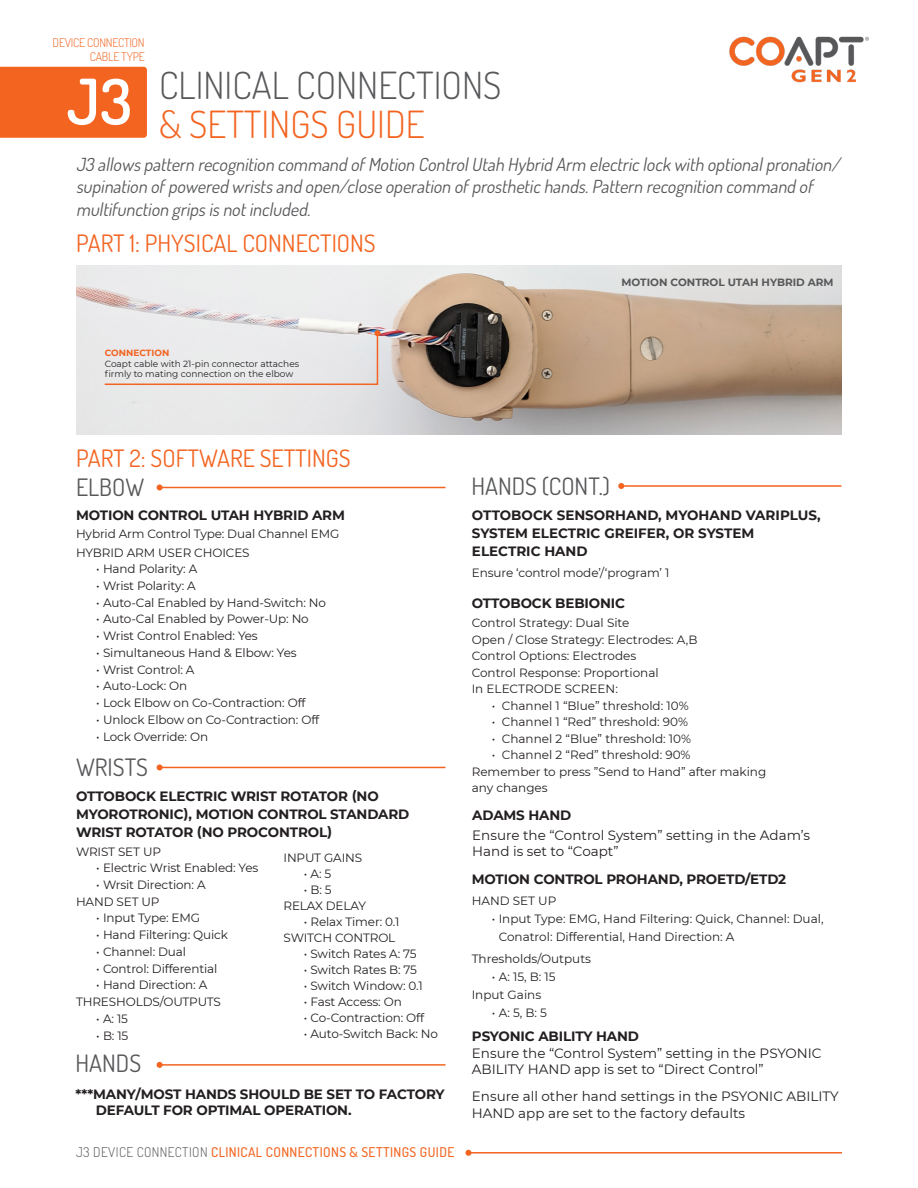
<style>
.page{position:relative;width:918px;height:1188px;background:#fff}
.page>*{position:absolute;margin:0;border:0;box-sizing:border-box;transform-origin:0 0}
.t1{font:600 63px "Dosis";color:#fff}
.t2{font:300 37.5px "Dosis";color:#57585a}
.t3{font:300 37.5px "Dosis";color:#f36421}
.t4{font:24px "Dosis";color:#f36421}
.t5{font:24px "Dosis";color:#57585a}
.t6{font:italic 18px/22.5px "Dosis";color:#57585a}
.t7{font:700 13.5px/18px "Montserrat";letter-spacing:-.01em;color:#231f20}
.t8{font:13.5px/16.5px "Montserrat";color:#231f20}
.t9{font:500 13.5px "Dosis";letter-spacing:.03em;color:#f36421}
.t10{font:12px/16.5px "Montserrat";letter-spacing:-.01em;color:#231f20}
.t11{font:300 12px/14.4px "Dosis";letter-spacing:-.02em;color:#f36421;text-align:right}
.t12{font:700 10.5px "Montserrat";color:#57585a}
.t13{font:9px/10.5px "Montserrat";color:#231f20}
.t14{font:700 9px "Montserrat";color:#f36421}
.s1{font-weight:300;color:#57585a}
</style>
<div class="page">
<img style="left:729px;top:36px;width:140px;height:47px">
<div style="left:0;top:67px;width:147px;height:71px;background:#f36421"></div>
<hr style="left:160px;top:767px;width:286px;height:1px;background:#f36421">
<svg style="left:157px;top:764px;width:6px;height:6px"></svg>
<hr style="left:160px;top:487px;width:286px;height:1px;background:#f36421">
<svg style="left:157px;top:484px;width:6px;height:6px"></svg>
<img style="left:76px;top:266px;width:766px;height:168px">
<svg style="left:103px;top:330px;width:277px;height:56px;background:#e8e3e3"></svg>
<hr style="left:468px;top:1152px;width:374px;height:2px;background:#f36421">
<svg style="left:465px;top:1150px;width:6px;height:6px"></svg>
<hr style="left:160px;top:1064px;width:286px;height:2px;background:#f36421">
<svg style="left:157px;top:1062px;width:6px;height:6px"></svg>
<hr style="left:621px;top:485px;width:220px;height:2px;background:#f36421">
<svg style="left:618px;top:483px;width:6px;height:6px"></svg>
<p class="t11" style="left:53px;top:35px;width:94px">DEVICE CONNECTION<br>CABLE TYPE</p>
<p class="t1" style="left:67px;top:61px;width:67px">J3</p>
<p class="t2" style="left:159px;top:60px;width:344px">CLINICAL CONNECTIONS</p>
<p class="t3" style="left:159px;top:99px;width:267px">&amp; SETTINGS GUIDE</p>
<p class="t6" style="left:76px;top:152px;width:769px">J3 allowspattern recognition command ofMotion ControlUtah Hybrid Arm electriclock with optionalpronation/ supination ofpowered wristsand open/close operation ofprosthetichands.Pattern recognition command of multifunction gripsisnotincluded.</p>
<p class="t4" style="left:76px;top:228px;width:301px">PART 1: PHYSICAL CONNECTIONS</p>
<p class="t14" style="left:105px;top:346px;width:66px">CONNECTION</p>
<p class="t13" style="left:105px;top:358px;width:196px">Coapt cable with 21-pin connector attaches firmly to mating connection on the elbow</p>
<p class="t12" style="left:621px;top:275px;width:214px">MOTION CONTROL UTAH HYBRID ARM</p>
<p class="t4" style="left:76px;top:442px;width:276px">PART 2: SOFTWARE SETTINGS</p>
<p class="t5" style="left:76px;top:472px;width:70px">ELBOW</p>
<p class="t7" style="left:76px;top:506px;width:270px">MOTION CONTROL UTAH HYBRID ARM</p>
<p class="t10" style="left:76px;top:525px;width:265px">Hybrid Arm Control Type: Dual Channel EMG</p>
<p class="t10" style="left:76px;top:544px;width:175px">HYBRID ARM USER CHOICES</p>
<p class="t10" style="left:96px;top:560px;width:103px">• Hand Polarity: A</p>
<p class="t10" style="left:96px;top:577px;width:101px">• Wrist Polarity: A</p>
<p class="t10" style="left:96px;top:594px;width:231px">• Auto-Cal Enabled by Hand-Switch: No</p>
<p class="t10" style="left:96px;top:611px;width:214px">• Auto-Cal Enabled by Power-Up: No</p>
<p class="t10" style="left:96px;top:627px;width:163px">• Wrist Control Enabled: Yes</p>
<p class="t10" style="left:96px;top:644px;width:202px">• Simultaneous Hand &amp; Elbow: Yes</p>
<p class="t10" style="left:96px;top:661px;width:100px">• Wrist Control: A</p>
<p class="t10" style="left:96px;top:678px;width:92px">• Auto-Lock: On</p>
<p class="t10" style="left:96px;top:694px;width:211px">• Lock Elbow on Co-Contraction: Off</p>
<p class="t10" style="left:96px;top:711px;width:225px">• Unlock Elbow on Co-Contraction: Off</p>
<p class="t10" style="left:96px;top:728px;width:113px">• Lock Override: On</p>
<p class="t5" style="left:76px;top:752px;width:73px">WRISTS</p>
<p class="t7" style="left:76px;top:787px;width:335px">OTTOBOCK ELECTRIC WRIST ROTATOR (NO<br>MYOROTRONIC), MOTION CONTROL STANDARD<br>WRIST ROTATOR (NO PROCONTROL)</p>
<p class="t10" style="left:76px;top:843px;width:86px">WRIST SET UP</p>
<p class="t10" style="left:96px;top:859px;width:164px">• Electric Wrist Enabled: Yes</p>
<p class="t10" style="left:96px;top:876px;width:111px">• Wrsit Direction: A</p>
<p class="t10" style="left:76px;top:893px;width:85px">HAND SET UP</p>
<p class="t10" style="left:96px;top:910px;width:105px">• Input Type: EMG</p>
<p class="t10" style="left:96px;top:926px;width:133px">• Hand Filtering: Quick</p>
<p class="t10" style="left:96px;top:943px;width:91px">• Channel: Dual</p>
<p class="t10" style="left:96px;top:960px;width:123px">• Control: Differential</p>
<p class="t10" style="left:96px;top:977px;width:113px">• Hand Direction: A</p>
<p class="t10" style="left:76px;top:993px;width:146px">THRESHOLDS/OUTPUTS</p>
<p class="t10" style="left:96px;top:1010px;width:33px">• A: 15</p>
<p class="t10" style="left:96px;top:1027px;width:34px">• B: 15</p>
<p class="t10" style="left:284px;top:849px;width:80px">INPUT GAINS</p>
<p class="t10" style="left:304px;top:865px;width:29px">• A: 5</p>
<p class="t10" style="left:304px;top:881px;width:29px">• B: 5</p>
<p class="t10" style="left:284px;top:897px;width:84px">RELAX DELAY</p>
<p class="t10" style="left:304px;top:913px;width:97px">• Relax Timer: 0.1</p>
<p class="t10" style="left:284px;top:929px;width:113px">SWITCH CONTROL</p>
<p class="t10" style="left:304px;top:945px;width:114px">• Switch Rates A: 75</p>
<p class="t10" style="left:304px;top:961px;width:115px">• Switch Rates B: 75</p>
<p class="t10" style="left:304px;top:977px;width:121px">• Switch Window: 0.1</p>
<p class="t10" style="left:304px;top:993px;width:100px">• Fast Access: On</p>
<p class="t10" style="left:304px;top:1009px;width:122px">• Co-Contraction: Off</p>
<p class="t10" style="left:304px;top:1025px;width:136px">• Auto-Switch Back: No</p>
<p class="t5" style="left:75px;top:1048px;width:67px">HANDS</p>
<p class="t7" style="left:96px;top:1085px;width:351px;line-height:16.5px;text-indent:-20px">***MANY/MOST HANDS SHOULD BE SET TO FACTORY<br>DEFAULT FOR OPTIMAL OPERATION.</p>
<p class="t9" style="left:76px;top:1144px;width:380px"><span class="s1">J3 DEVICE CONNECTION</span> CLINICAL CONNECTIONS &amp; SETTINGS GUIDE</p>
<p class="t5" style="left:471px;top:470px;width:140px">HANDS (CONT.)</p>
<p class="t7" style="left:472px;top:506px;width:350px">OTTOBOCK SENSORHAND, MYOHAND VARIPLUS,<br>SYSTEM ELECTRIC GREIFER, OR SYSTEM<br>ELECTRIC HAND</p>
<p class="t10" style="left:472px;top:564px;width:199px">Ensure ‘control mode’/‘program’ 1</p>
<p class="t7" style="left:472px;top:593px;width:155px">OTTOBOCK BEBIONIC</p>
<p class="t10" style="left:472px;top:614px;width:159px">Control Strategy: Dual Site</p>
<p class="t10" style="left:472px;top:631px;width:227px">Open / Close Strategy: Electrodes: A,B</p>
<p class="t10" style="left:472px;top:647px;width:166px">Control Options: Electrodes</p>
<p class="t10" style="left:472px;top:664px;width:189px">Control Response: Proportional</p>
<p class="t10" style="left:472px;top:680px;width:148px">In ELECTRODE SCREEN:</p>
<p class="t10" style="left:492px;top:697px;width:198px">• Channel 1 “Blue” threshold: 10%</p>
<p class="t10" style="left:492px;top:713px;width:198px">• Channel 1 “Red” threshold: 90%</p>
<p class="t10" style="left:492px;top:730px;width:201px">• Channel 2 “Blue” threshold: 10%</p>
<p class="t10" style="left:492px;top:746px;width:200px">• Channel 2 “Red” threshold: 90%</p>
<p class="t10" style="left:472px;top:763px;width:296px">Remember to press ”Send to Hand” after making any changes</p>
<p class="t7" style="left:472px;top:806px;width:101px">ADAMS HAND</p>
<p class="t8" style="left:472px;top:826px;width:339px">Ensure the “Control System” setting in the Adam’s<br>Hand is set to “Coapt”</p>
<p class="t7" style="left:472px;top:870px;width:316px">MOTION CONTROL PROHAND, PROETD/ETD2</p>
<p class="t10" style="left:472px;top:892px;width:86px">HAND SET UP</p>
<p class="t10" style="left:499px;top:910px;width:326px;line-height:18px;text-indent:-7px">• Input Type: EMG, Hand Filtering: Quick, Channel: Dual,<br>Conatrol: Differential, Hand Direction: A</p>
<p class="t10" style="left:472px;top:950px;width:121px">Thresholds/Outputs</p>
<p class="t10" style="left:492px;top:968px;width:65px">• A: 15, B: 15</p>
<p class="t10" style="left:472px;top:986px;width:71px">Input Gains</p>
<p class="t10" style="left:492px;top:1004px;width:57px">• A: 5, B: 5</p>
<p class="t7" style="left:472px;top:1027px;width:168px">PSYONIC ABILITY HAND</p>
<p class="t8" style="left:472px;top:1044px;width:351px">Ensure the “Control System” setting in the PSYONIC</p>
<p class="t8" style="left:472px;top:1061px;width:293px">ABILITY HAND app is set to “Direct Control”</p>
<p class="t8" style="left:472px;top:1088px;width:368px">Ensure all other hand settings in the PSYONIC ABILITY</p>
<p class="t8" style="left:472px;top:1105px;width:275px">HAND app are set to the factory defaults</p>
</div>
